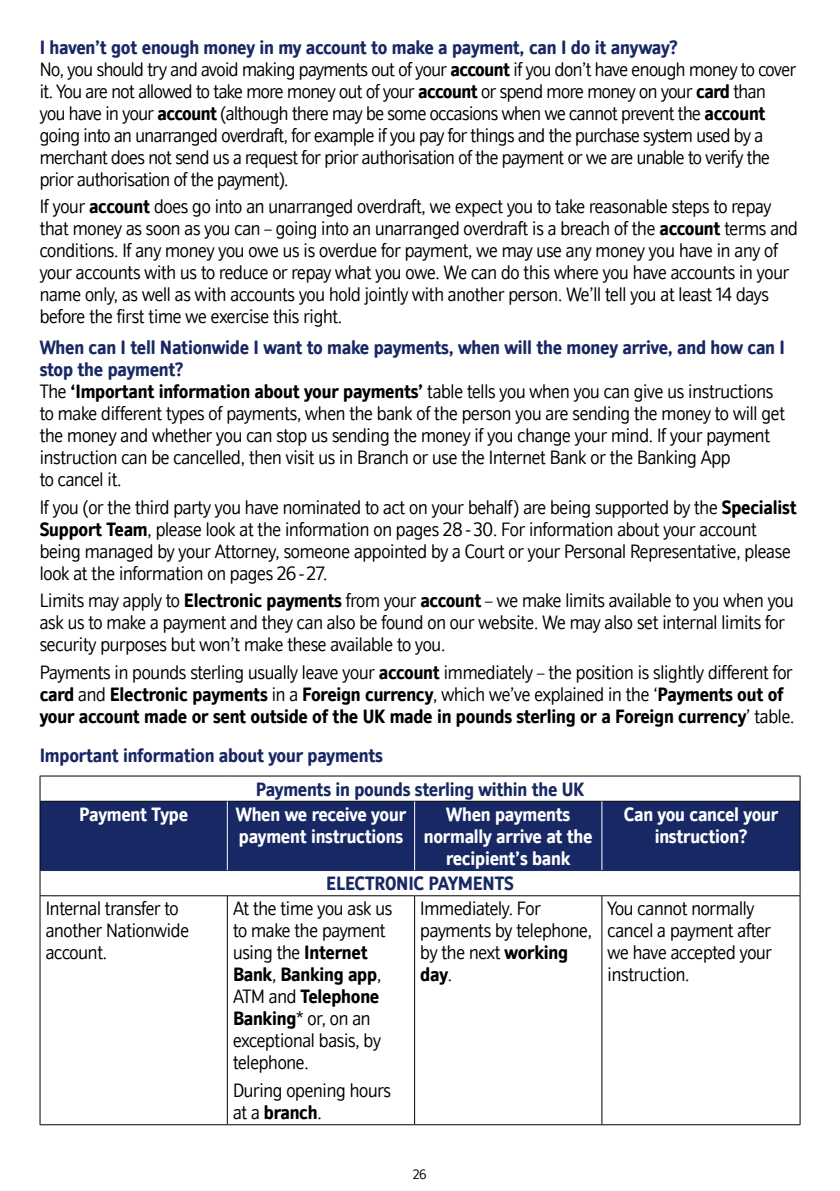
<style>
.page{position:relative;width:840px;height:1191px;background:#fff}
.page>*{position:absolute;margin:0;border:0;box-sizing:border-box;transform-origin:0 0}
.Text_10_11{font:300 20px/22px "NBS";letter-spacing:-.01em;color:#000}
.Text_10_11-2{font:700 20px/22px "NBS";letter-spacing:-.01em;color:#000}
.Sub_Head_10_11{font:700 20px/22px "NBS";letter-spacing:-.01em;color:#182865}
.Text_10_11-3{font:700 20px/22px "NBS";letter-spacing:-.01em;color:#fff;text-align:center}
.t1{font:300 14px "NBS";color:#000}
.s1{font-weight:700}
.s2{font-weight:300}
</style>
<div class="page">
<div style="left:41px;top:802px;width:758px;height:68px;background:#182865"></div>
<hr style="left:40px;top:775px;width:187px;height:1px;background:#000">
<svg style="left:40px;top:776px;width:1px;height:25px"></svg>
<hr style="left:227px;top:775px;width:187px;height:1px;background:#000">
<hr style="left:414px;top:775px;width:187px;height:1px;background:#000">
<hr style="left:601px;top:775px;width:198px;height:1px;background:#000">
<svg style="left:799px;top:776px;width:1px;height:25px"></svg>
<hr style="left:40px;top:801px;width:187px;height:1px;background:#000">
<hr style="left:40px;top:801px;width:1px;height:69px;background:#000">
<hr style="left:227px;top:801px;width:187px;height:1px;background:#000">
<hr style="left:414px;top:801px;width:187px;height:1px;background:#000">
<hr style="left:601px;top:801px;width:198px;height:1px;background:#000">
<hr style="left:799px;top:801px;width:1px;height:69px;background:#000">
<svg style="left:40px;top:871px;width:1px;height:24px"></svg>
<svg style="left:799px;top:870px;width:1px;height:25px"></svg>
<hr style="left:40px;top:895px;width:187px;height:1px;background:#000">
<hr style="left:40px;top:896px;width:1px;height:228px;background:#000">
<hr style="left:227px;top:895px;width:187px;height:1px;background:#000">
<hr style="left:227px;top:896px;width:1px;height:228px;background:#000">
<hr style="left:414px;top:895px;width:187px;height:1px;background:#000">
<hr style="left:414px;top:896px;width:1px;height:228px;background:#000">
<hr style="left:601px;top:895px;width:198px;height:1px;background:#000">
<hr style="left:601px;top:896px;width:1px;height:228px;background:#000">
<hr style="left:799px;top:896px;width:1px;height:228px;background:#000">
<hr style="left:227px;top:801px;width:1px;height:69px;background:#fff">
<hr style="left:414px;top:801px;width:1px;height:69px;background:#fff">
<hr style="left:601px;top:801px;width:1px;height:69px;background:#fff">
<hr style="left:40px;top:870px;width:187px;height:1px;background:#182865">
<hr style="left:227px;top:870px;width:187px;height:1px;background:#182865">
<hr style="left:414px;top:870px;width:187px;height:1px;background:#182865">
<hr style="left:601px;top:870px;width:198px;height:1px;background:#182865">
<hr style="left:40px;top:1124px;width:187px;height:1px;background:#000">
<hr style="left:227px;top:1124px;width:187px;height:1px;background:#000">
<hr style="left:414px;top:1124px;width:187px;height:1px;background:#000">
<hr style="left:601px;top:1124px;width:198px;height:1px;background:#000">
<h3 class="Sub_Head_10_11" style="left:40px;top:37px;width:639px">I haven’t got enough money in my account to make a payment, can I do it anyway?</h3>
<p class="Text_10_11" style="left:40px;top:59px;width:757px">No, you should try and avoid making payments out of your <span class="s1">account</span> if you don’t have enough money to cover it. You are not allowed to take more money out of your <span class="s1">account</span> or spend more money on your <span class="s1">card</span> than you have in your <span class="s1">account</span> (although there may be some occasions when we cannot prevent the <span class="s1">account </span>going into an unarranged overdraft, for example if you pay for things and the purchase system used by a merchant does not send us a request for prior authorisation of the payment or we are unable to verify the prior authorisation of the payment).</p>
<p class="Text_10_11" style="left:40px;top:197px;width:759px">If your <span class="s1">account</span> does go into an unarranged overdraft, we expect you to take reasonable steps to repay that money as soon as you can – going into an unarranged overdraft is a breach of the <span class="s1">account</span> terms and conditions. If any money you owe us is overdue for payment, we may use any money you have in any of your accounts with us to reduce or repay what you owe. We can do this where you have accounts in your name only, as well as with accounts you hold jointly with another person. We’ll tell you at least 14 days before the first time we exercise this right.</p>
<h3 class="Sub_Head_10_11" style="left:40px;top:338px;width:746px">When can I tell Nationwide I want to make payments, when will the money arrive, and how can I stop the payment?</h3>
<p class="Text_10_11" style="left:40px;top:382px;width:746px">The <span class="s1">‘Important information about your payments’</span> table tells you when you can give us instructions to make different types of payments, when the bank of the person you are sending the money to will get the money and whether you can stop us sending the money if you change your mind. If your payment instruction can be cancelled, then visit us in Branch or use the Internet Bank or the Banking App<br>to cancel it.</p>
<p class="Text_10_11" style="left:40px;top:497px;width:758px">If you (or the third party you have nominated to act on your behalf) are being supported by the <span class="s1">Specialist Support Team</span>, please look at the information on pages 28 - 30. For information about your account being managed by your Attorney, someone appointed by a Court or your Personal Representative, please look at the information on pages 26 - 27.</p>
<p class="Text_10_11" style="left:40px;top:591px;width:755px">Limits may apply to <span class="s1">Electronic payments</span> from your <span class="s1">account</span> – we make limits available to you when you ask us to make a payment and they can also be found on our website. We may also set internal limits for security purposes but won’t make these available to you.</p>
<p class="Text_10_11-2" style="left:40px;top:663px;width:755px"><span class="s2">Payments in pounds sterling usually leave your</span> account <span class="s2">immediately – the position is slightly different for </span>card <span class="s2">and</span> Electronic payments <span class="s2">in a</span> Foreign currency<span class="s2">, which we’ve explained in the ‘</span>Payments out of your account made or sent outside of the UK made in pounds sterling or a Foreign currency<span class="s2">’ table.</span></p>
<h3 class="Sub_Head_10_11" style="left:40px;top:746px;width:344px">Important information about your payments</h3>
<h4 class="Sub_Head_10_11" style="left:255px;top:779px;width:330px">Payments in pounds sterling within the UK</h4>
<p class="Text_10_11-3" style="left:79px;top:804px;width:110px">Payment Type</p>
<p class="Text_10_11-3" style="left:236px;top:804px;width:172px;text-align:left">When we receive your payment instructions</p>
<p class="Text_10_11-3" style="left:423px;top:804px;width:170px">When payments normally arrive at the recipient’s bank</p>
<p class="Text_10_11-3" style="left:623px;top:804px;width:156px">Can you cancel your instruction?</p>
<p class="Sub_Head_10_11" style="left:326px;top:874px;width:189px">ELECTRONIC PAYMENTS</p>
<p class="Text_10_11" style="left:46px;top:899px;width:145px">Internal transfer to another Nationwide account.</p>
<p class="Text_10_11" style="left:233px;top:899px;width:161px">At the time you ask us to make the payment using the <span class="s1">Internet<br>Bank</span>, <span class="s1">Banking app</span>,<br>ATM and <span class="s1">Telephone<br>Banking</span>* or, on an exceptional basis, by telephone.</p>
<p class="Text_10_11" style="left:233px;top:1081px;width:159px">During opening hours at a <span class="s1">branch</span>.</p>
<p class="Text_10_11" style="left:420px;top:899px;width:173px">Immediately. For payments by telephone, by the next <span class="s1">working day</span>.</p>
<p class="Text_10_11" style="left:607px;top:899px;width:166px">You cannot normally cancel a payment after we have accepted your instruction.</p>
<p class="t1" style="left:413px;top:1169px;width:15px">26</p>
</div>
